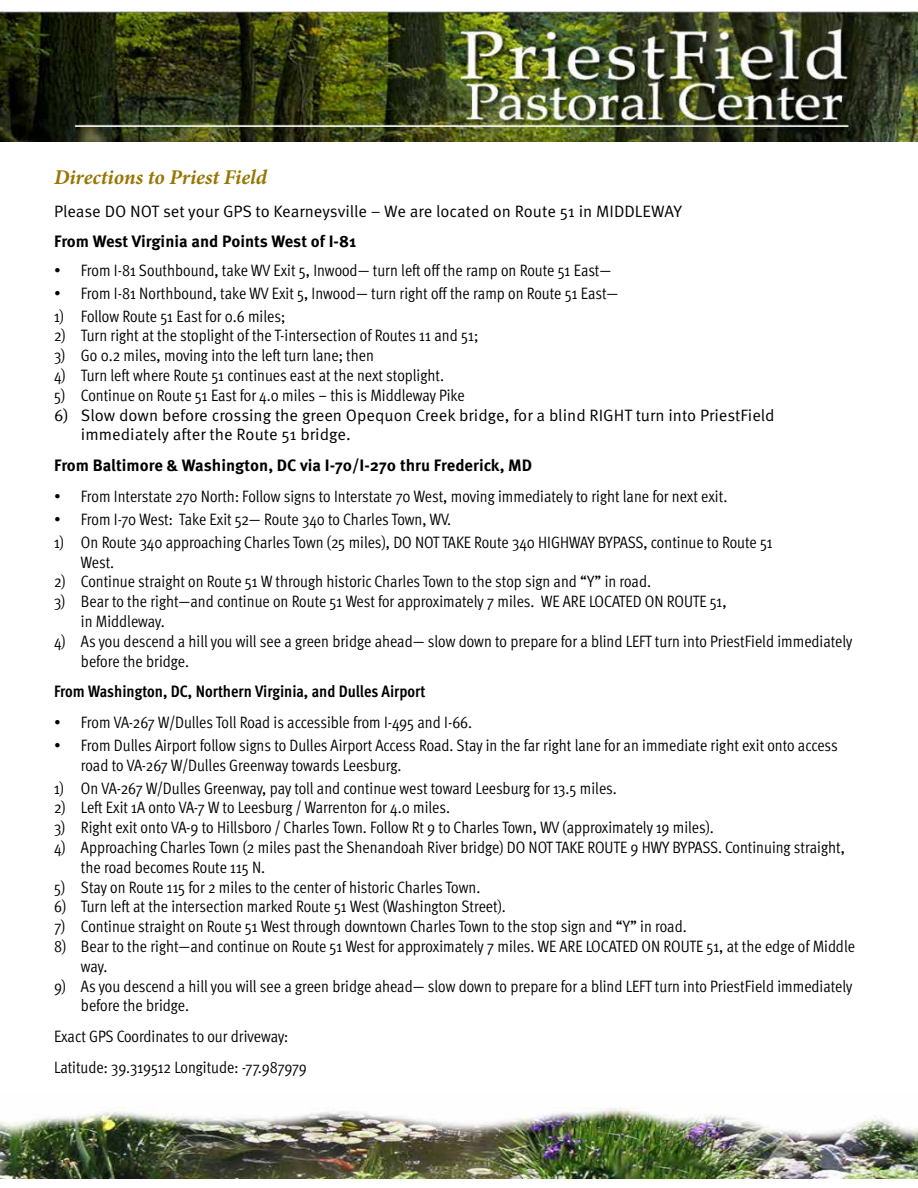
<style>
.page{position:relative;width:918px;height:1188px;background:#fff}
.page>*{position:absolute;margin:0;border:0;box-sizing:border-box;transform-origin:0 0}
.t1{font:italic 700 21px "Minion Pro";color:#977600}
.t2{font:16.5px/19.8px "Meta Cond OT";color:#000}
.t3{font:16.5px/19.8px "Meta OT";color:#000}
.t4{font:700 16.5px "Meta OT";color:#000}
.t5{font:700 16.5px "Meta Cond OT";color:#000}
</style>
<div class="page">
<img style="left:0;top:1106px;width:918px;height:72px">
<img style="left:0;top:12px;width:918px;height:130px">
<p class="t1" style="left:54px;top:162px;width:215px">Directions to Priest Field</p>
<p class="t3" style="left:54px;top:201px;width:630px">Please DO NOT set your GPS to Kearneysville – We are located on Route 51 in MIDDLEWAY</p>
<p class="t4" style="left:54px;top:231px;width:304px">From West Virginia and Points West of I-81</p>
<p class="t2" style="left:54px;top:260px;width:559px">• From I-81 Southbound, take WV Exit 5, Inwood— turn left off the ramp on Route 51 East—</p>
<p class="t2" style="left:54px;top:283px;width:566px">• From I-81 Northbound, take WV Exit 5, Inwood— turn right off the ramp on Route 51 East—</p>
<p class="t2" style="left:54px;top:306px;width:233px">1) Follow Route 51 East for 0.6 miles;</p>
<p class="t2" style="left:54px;top:326px;width:426px">2) Turn right at the stoplight of the T-intersection of Routes 11 and 51;</p>
<p class="t2" style="left:54px;top:346px;width:321px">3) Go 0.2 miles, moving into the left turn lane; then</p>
<p class="t2" style="left:54px;top:366px;width:392px">4) Turn left where Route 51 continues east at the next stoplight.</p>
<p class="t2" style="left:54px;top:386px;width:412px">5) Continue on Route 51 East for 4.0 miles – this is Middleway Pike</p>
<p class="t3" style="left:81px;top:405px;width:695px;text-indent:-27px">6) Slow down before crossing the green Opequon Creek bridge, for a blind RIGHT turn into PriestField immediately after the Route 51 bridge.</p>
<p class="t4" style="left:54px;top:455px;width:480px">From Baltimore &amp; Washington, DC via I-70/I-270 thru Frederick, MD</p>
<p class="t2" style="left:54px;top:486px;width:675px">• From Interstate 270 North: Follow signs to Interstate 70 West, moving immediately to right lane for next exit.</p>
<p class="t2" style="left:54px;top:509px;width:399px">• From I-70 West: Take Exit 52— Route 340 to Charles Town, WV.</p>
<p class="t2" style="left:81px;top:532px;width:693px;text-indent:-27px">1) On Route 340 approaching Charles Town (25 miles), DO NOT TAKE Route 340 HIGHWAY BYPASS, continue to Route 51<br>West.</p>
<p class="t2" style="left:54px;top:572px;width:599px">2) Continue straight on Route 51 W through historic Charles Town to the stop sign and “Y” in road.</p>
<p class="t2" style="left:81px;top:592px;width:647px;text-indent:-27px">3) Bear to the right—and continue on Route 51 West for approximately 7 miles. WE ARE LOCATED ON ROUTE 51, in Middleway.</p>
<p class="t2" style="left:81px;top:631px;width:773px;text-indent:-27px">4) As you descend a hill you will see a green bridge ahead— slow down to prepare for a blind LEFT turn into PriestField immediately before the bridge.</p>
<p class="t5" style="left:54px;top:681px;width:373px">From Washington, DC, Northern Virginia, and Dulles Airport</p>
<p class="t2" style="left:54px;top:713px;width:420px">• From VA-267 W/Dulles Toll Road is accessible from I-495 and I-66.</p>
<p class="t2" style="left:81px;top:736px;width:758px;text-indent:-27px">• From Dulles Airport follow signs to Dulles Airport Access Road. Stay in the far right lane for an immediate right exit onto access road to VA-267 W/Dulles Greenway towards Leesburg.</p>
<p class="t2" style="left:54px;top:778px;width:564px">1) On VA-267 W/Dulles Greenway, pay toll and continue west toward Leesburg for 13.5 miles.</p>
<p class="t2" style="left:54px;top:798px;width:398px">2) Left Exit 1A onto VA-7 W to Leesburg / Warrenton for 4.0 miles.</p>
<p class="t2" style="left:54px;top:818px;width:661px">3) Right exit onto VA-9 to Hillsboro / Charles Town. Follow Rt 9 to Charles Town, WV (approximately 19 miles).</p>
<p class="t2" style="left:81px;top:838px;width:765px;text-indent:-27px">4) Approaching Charles Town (2 miles past the Shenandoah River bridge) DO NOT TAKE ROUTE 9 HWY BYPASS. Continuing straight, the road becomes Route 115 N.</p>
<p class="t2" style="left:54px;top:877px;width:428px">5) Stay on Route 115 for 2 miles to the center of historic Charles Town.</p>
<p class="t2" style="left:54px;top:897px;width:453px">6) Turn left at the intersection marked Route 51 West (Washington Street).</p>
<p class="t2" style="left:54px;top:917px;width:634px">7) Continue straight on Route 51 West through downtown Charles Town to the stop sign and “Y” in road.</p>
<p class="t2" style="left:81px;top:937px;width:776px;text-indent:-27px">8) Bear to the right—and continue on Route 51 West for approximately 7 miles. WE ARE LOCATED ON ROUTE 51, at the edge of Middle way.</p>
<p class="t2" style="left:81px;top:976px;width:773px;text-indent:-27px">9) As you descend a hill you will see a green bridge ahead— slow down to prepare for a blind LEFT turn into PriestField immediately before the bridge.</p>
<p class="t2" style="left:54px;top:1021px;width:254px;line-height:30.6px">Exact GPS Coordinates to our driveway:<br>Latitude: 39.319512 Longitude: -77.987979</p>
</div>
